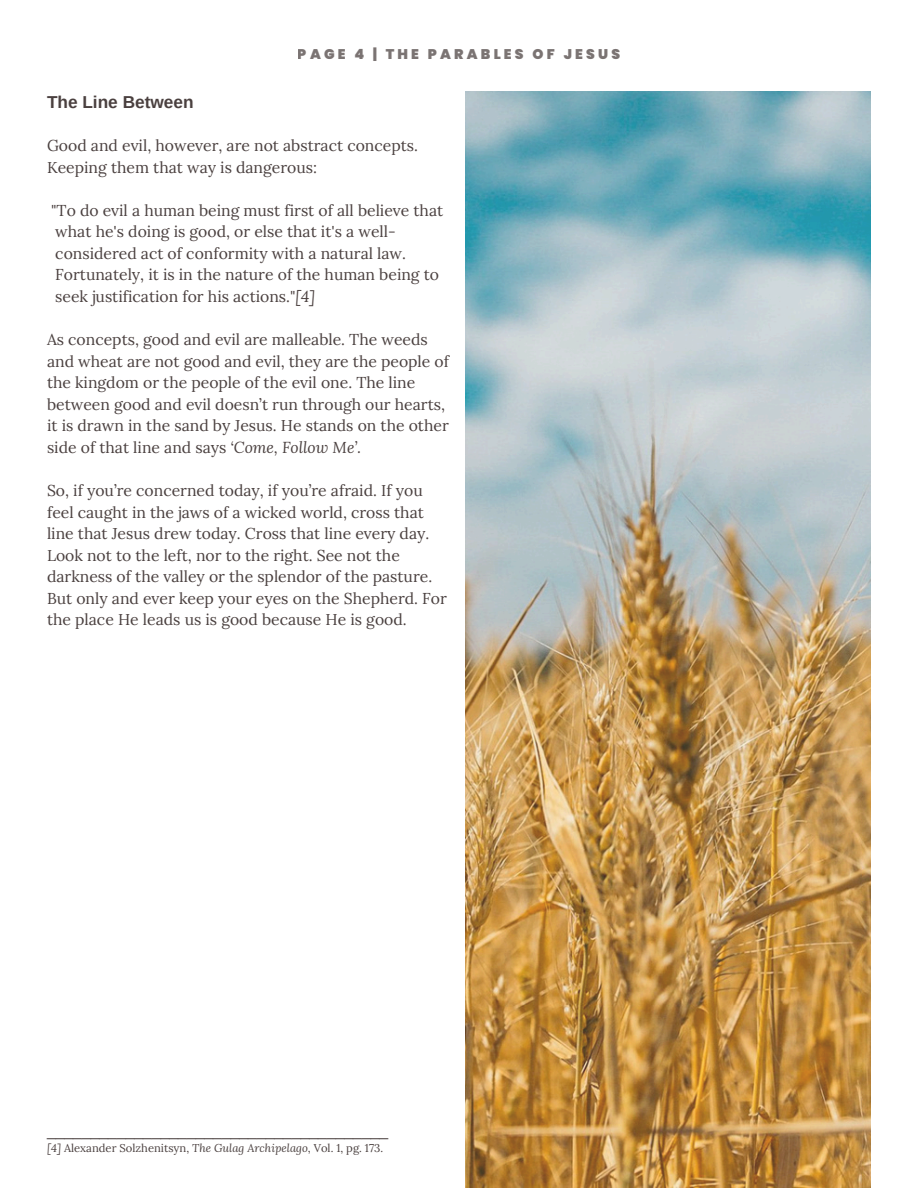
<style>
.page{position:relative;width:918px;height:1188px;background:#fff}
.page>*{position:absolute;margin:0;border:0;box-sizing:border-box;transform-origin:0 0}
.t1{font:700 17.25px "Arimo";color:#4a403f}
.t2{font:15.75px/21.6px "Lora";color:#4a403f}
.t3{font:15.75px "Arimo";color:#4a403f}
.t4{font:900 13.95px "Poppins";letter-spacing:.23em;color:#4a403f}
.t5{font:11.25px "Lora";color:#4a403f}
.s1{font-style:italic}
</style>
<div class="page">
<img style="left:466px;top:92px;width:405px;height:1096px">
<p class="t4" style="left:298px;top:45px;width:324px">PAGE 4 | THE PARABLES OF JESUS</p>
<p class="t1" style="left:47px;top:92px;width:148px">The Line Between</p>
<h1 class="t2" style="left:47px;top:134px;width:372px">Good and evil, however, are not abstract concepts.<br>Keeping them that way is dangerous:</h1>
<h2 class="t2" style="left:51px;top:199px;width:394px">"To do evil a human being must first of all believe that what he's doing is good, or else that it's a well&shy;considered act of conformity with a natural law.<br>Fortunately, it is in the nature of the human being to</h2>
<h2 class="t2" style="left:55px;top:285px;width:261px">seek justification for his actions."<span class="s1">[4]</span></h2>
<h2 class="t2" style="left:47px;top:329px;width:404px">As concepts, good and evil are malleable. The weeds and wheat are not good and evil, they are the people of the kingdom or the people of the evil one. The line between good and evil doesn’t run through our hearts, it is drawn in the sand by Jesus. He stands on the other side of that line and says <span class="s1">‘Come, Follow Me’.</span></h2>
<h2 class="t2" style="left:47px;top:479px;width:401px">So, if you’re concerned today, if you’re afraid. If you feel caught in the jaws of a wicked world, cross that line that Jesus drew today. Cross that line every day.<br>Look not to the left, nor to the right. See not the darkness of the valley or the splendor of the pasture.<br>But only and ever keep your eyes on the Shepherd. For the place He leads us is good because He is good.</h2>
<h2 class="t3" style="left:47px;top:1122px;width:343px">_______________________________________</h2>
<h2 class="t5" style="left:47px;top:1141px;width:338px"><span class="s1">[4]</span> Alexander Solzhenitsyn, <span class="s1">The Gulag Archipelago</span>, Vol. 1, pg. 173.</h2>
</div>
